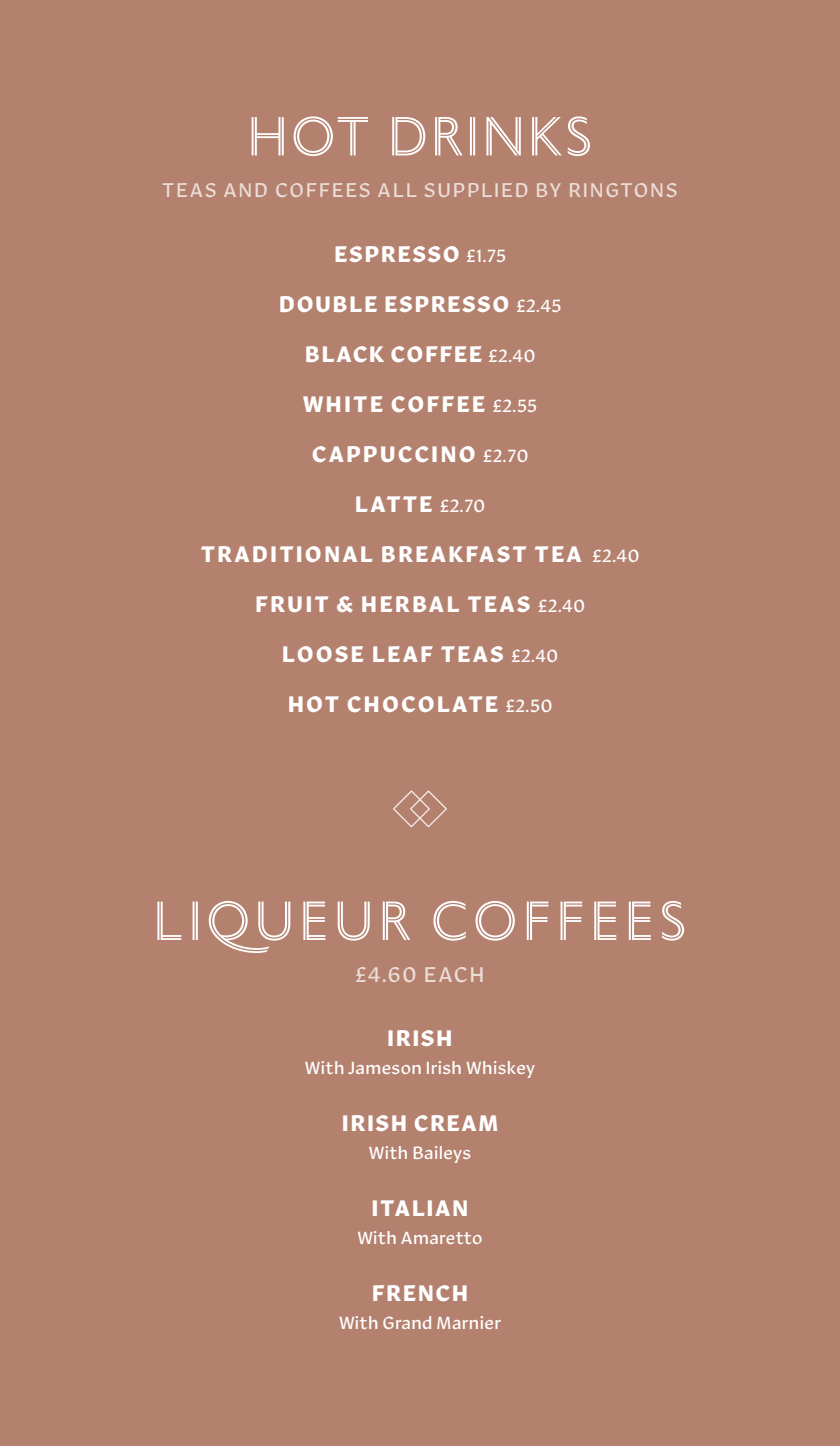
<style>
.page{position:relative;width:840px;height:1446px;background:#fff}
.page>*{position:absolute;margin:0;border:0;box-sizing:border-box;transform-origin:0 0}
.t1{font:58px "Portrait Inline Sans";letter-spacing:.09em;color:#fff}
.t2{font:58px "Portrait Inline Sans";letter-spacing:.065em;color:#fff}
.t3{font:700 23px/50px "Robinson";letter-spacing:.085em;color:#fff;text-align:center}
.t4{font:700 23px "Robinson";letter-spacing:.065em;color:#fff}
.t5{font:22px "Robinson";letter-spacing:.085em;color:#ebddd8}
.t6{font:20.4px "Robinson";letter-spacing:.085em;color:#ebddd8}
.t7{font:18.2px "Robinson";letter-spacing:.02em;color:#fff}
.s1{font-weight:400;font-size:18.2px}
</style>
<div class="page">
<div style="left:0;top:0;width:839px;height:1446px;background:#b4816f"></div>
<h1 class="t2" style="left:248px;top:96px;width:345px">HOT DRINKS</h1>
<p class="t6" style="left:162px;top:174px;width:516px">TEAS AND COFFEES ALL SUPPLIED BY RINGTONS</p>
<p class="t3" style="left:201px;top:226px;width:440px">ESPRESSO <span class="s1">£1.75<br></span>DOUBLE ESPRESSO <span class="s1">£2.45<br></span>BLACK COFFEE <span class="s1">£2.40<br></span>WHITE COFFEE <span class="s1">£2.55<br></span>CAPPUCCINO <span class="s1">£2.70<br></span>LATTE <span class="s1">£2.70<br></span>TRADITIONAL BREAKFAST TEA <span class="s1">£2.40<br></span>FRUIT &amp; HERBAL TEAS <span class="s1">£2.40<br></span>LOOSE LEAF TEAS <span class="s1">£2.40<br></span>HOT CHOCOLATE <span class="s1">£2.50</span></p>
<h1 class="t1" style="left:154px;top:881px;width:534px">LIQUEUR COFFEES</h1>
<p class="t5" style="left:355px;top:957px;width:130px">£4.60 EACH</p>
<p class="t3" style="left:387px;top:1011px;width:67px">IRISH</p>
<p class="t7" style="left:305px;top:1053px;width:231px">With Jameson Irish Whiskey</p>
<p class="t4" style="left:341px;top:1105px;width:158px">IRISH CREAM</p>
<p class="t7" style="left:369px;top:1138px;width:104px">With Baileys</p>
<p class="t4" style="left:371px;top:1190px;width:98px">ITALIAN</p>
<p class="t7" style="left:357px;top:1223px;width:127px">With Amaretto</p>
<p class="t3" style="left:371px;top:1265px;width:98px">FRENCH</p>
<p class="t7" style="left:339px;top:1308px;width:163px">With Grand Marnier</p>
</div>
